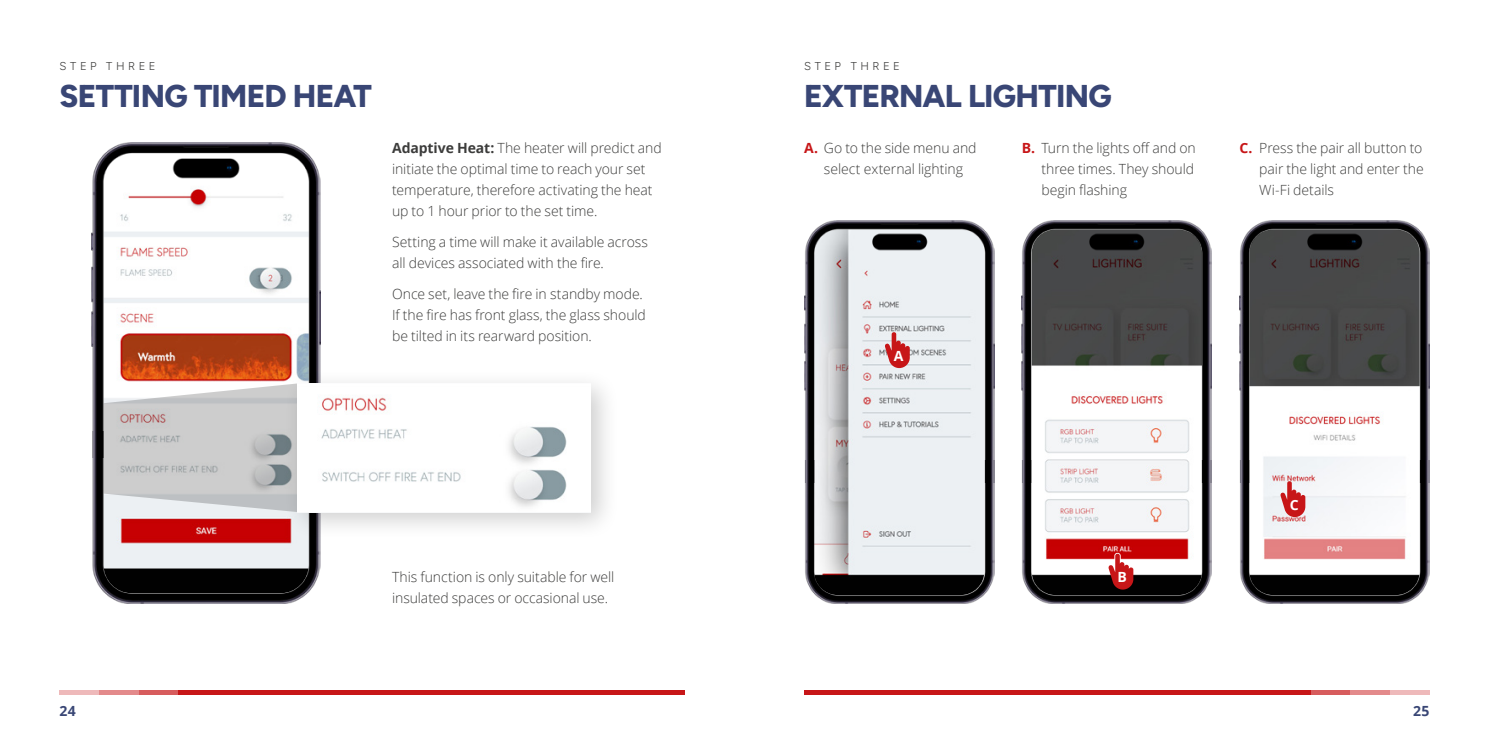
<style>
.page{position:relative;width:1489px;height:745px;background:#fff}
.page>*{position:absolute;margin:0;border:0;box-sizing:border-box;transform-origin:0 0}
.t1{font:300 31.5px "Figtree";letter-spacing:-.025em;color:#394675}
.t2{font:300 14px/21px "Open Sans";letter-spacing:-.005em;color:#3c3c3b}
.t3{font:700 14px "Open Sans";color:#394675}
.t4{font:700 14px "Open Sans";color:#fff}
.t5{font:300 11.38px "Figtree";letter-spacing:.315em;color:#3c3c3b}
.s1{font-weight:700}
.s2{font-weight:700;color:#c71618}
</style>
<div class="page">
<img style="left:91px;top:142px;width:229px;height:289px">
<img style="left:92px;top:431px;width:228px;height:172px">
<svg style="left:104px;top:383px;width:179px;height:128px;background:#cdcecf"></svg>
<hr style="left:179px;top:690px;width:506px;height:4px;background:#c71618">
<hr style="left:139px;top:690px;width:40px;height:4px;background:#d75c5d">
<hr style="left:99px;top:690px;width:40px;height:4px;background:#e38a8b">
<hr style="left:60px;top:690px;width:39px;height:4px;background:#eeb9ba">
<div style="left:283px;top:368px;width:336px;height:172px;background:#000;opacity:.2"></div>
<img style="left:298px;top:383px;width:292px;height:128px">
<hr style="left:804px;top:690px;width:506px;height:4px;background:#c71618">
<hr style="left:1310px;top:690px;width:39px;height:4px;background:#d75c5d">
<hr style="left:1349px;top:690px;width:40px;height:4px;background:#e38a8b">
<hr style="left:1389px;top:690px;width:40px;height:4px;background:#eeb9ba">
<img style="left:804px;top:221px;width:190px;height:239px">
<img style="left:804px;top:460px;width:190px;height:143px">
<img style="left:1021px;top:221px;width:190px;height:239px">
<img style="left:1021px;top:460px;width:190px;height:143px">
<img style="left:1239px;top:221px;width:190px;height:239px">
<img style="left:1239px;top:460px;width:190px;height:143px">
<svg style="left:884px;top:331px;width:25px;height:37px"></svg>
<svg style="left:1279px;top:480px;width:26px;height:36px"></svg>
<svg style="left:1107px;top:552px;width:26px;height:37px"></svg>
<p class="t5" style="left:60px;top:60px;width:97px">STEP THREE</p>
<h1 class="t1" style="left:60px;top:78px;width:314px">SETTING TIMED HEAT</h1>
<p class="t2" style="left:392px;top:137px;width:271px"><span class="s1">Adaptive Heat:</span> The heater will predict and initiate the optimal time to reach your set temperature, therefore activating the heat up to 1 hour prior to the set time.</p>
<p class="t2" style="left:392px;top:231px;width:257px">Setting a time will make it available across all devices associated with the fire.</p>
<p class="t2" style="left:392px;top:282px;width:255px">Once set, leave the fire in standby mode.<br>If the fire has front glass, the glass should be tilted in its rearward position.</p>
<p class="t2" style="left:392px;top:566px;width:224px">This function is only suitable for well insulated spaces or occasional use.</p>
<p class="t5" style="left:804px;top:60px;width:97px">STEP THREE</p>
<h1 class="t1" style="left:804px;top:78px;width:309px">EXTERNAL LIGHTING</h1>
<p class="t2" style="left:1041px;top:137px;width:156px;text-indent:-20px"><span class="s2">B.</span> Turn the lights off and on three times. They should begin flashing</p>
<p class="t2" style="left:804px;top:137px;width:174px;text-align:center"><span class="s2">A.</span> Go to the side menu and select external lighting</p>
<p class="t2" style="left:1259px;top:137px;width:166px;text-align:justify;text-indent:-20px"><span class="s2">C.</span> Press the pair all button to pair the light and enter the Wi-Fi details</p>
<p class="t4" style="left:893px;top:345px;width:11px">A</p>
<p class="t4" style="left:1117px;top:567px;width:11px">B</p>
<p class="t4" style="left:1289px;top:494px;width:10px">C</p>
<p class="t3" style="left:60px;top:700px;width:18px">24</p>
<p class="t3" style="left:1412px;top:700px;width:18px">25</p>
</div>
